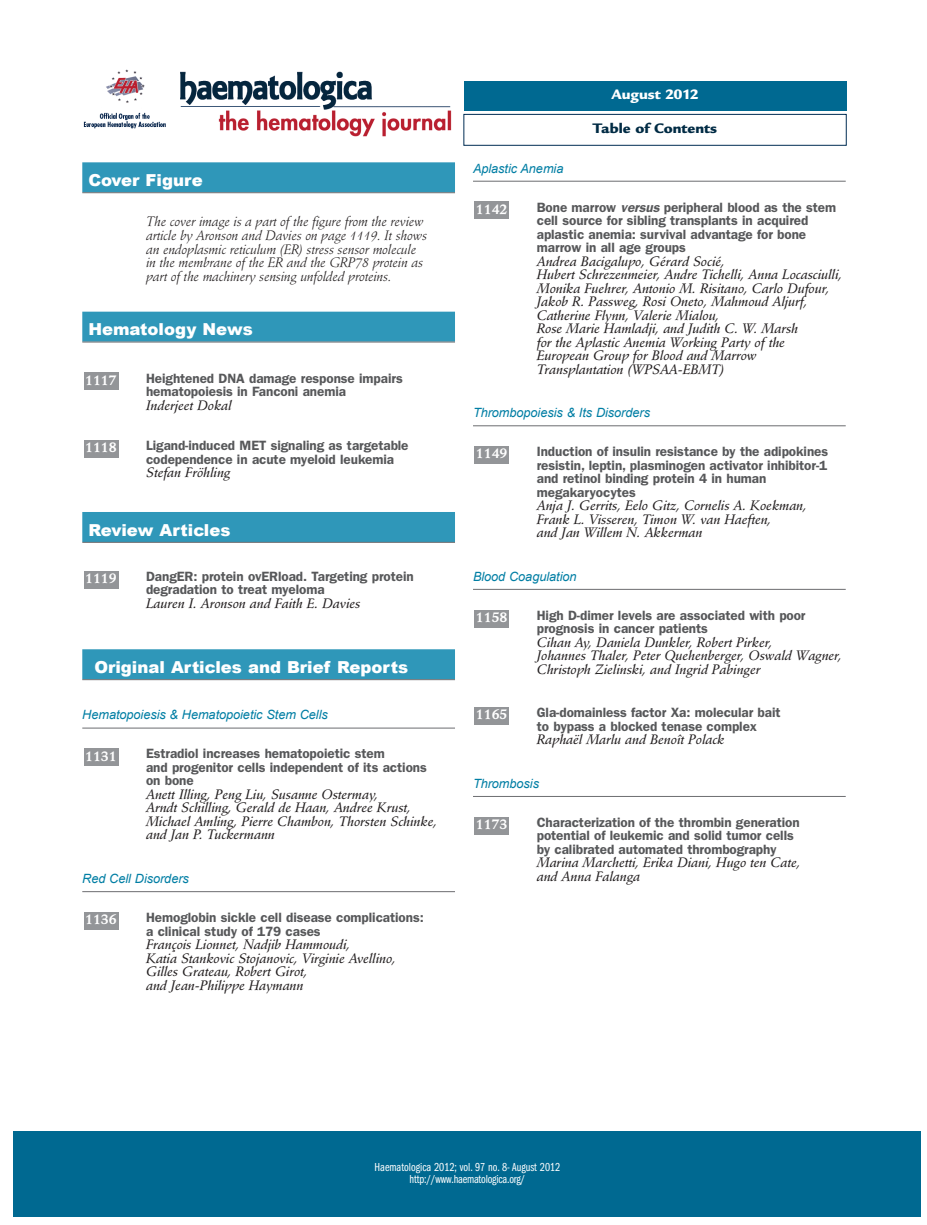
<style>
.page{position:relative;width:927px;height:1225px;background:#fff}
.page>*{position:absolute;margin:0;border:0;box-sizing:border-box;transform-origin:0 0}
.t1{font:900 16.5px "Arial";color:#fff}
.t2{font:900 15px "Legacy Sans";color:#002b44}
.t3{font:900 15px "Legacy Sans";color:#fff}
.t4{font:italic 13.5px/13.5px "Stempel Schneidler Med";letter-spacing:-.005em;color:#231f20}
.t5{font:600 13.5px/13.5px "Franklin Gothic";letter-spacing:-.005em;color:#57585a}
.t6{font:italic 13.5px/13.5px "Stempel Schneidler";letter-spacing:-.01em;color:#231f20}
.t7{font:700 13.5px "Stempel Schneidler";letter-spacing:-.005em;color:#fff}
.t8{font:italic 12.75px "Arial";letter-spacing:-.005em;color:#007ea4}
.t9{font:12px/12px "Franklin Gothic Book Cmpr";color:#fff;text-align:center}
.s1{font-style:italic}
</style>
<div class="page">
<div style="left:82px;top:162px;width:373px;height:30px;background:#2f97b9"></div>
<hr style="left:82px;top:192px;width:373px;height:1px;background:#6c6d70">
<div style="left:82px;top:312px;width:373px;height:30px;background:#2f97b9"></div>
<hr style="left:82px;top:342px;width:373px;height:1px;background:#6c6d70">
<div style="left:82px;top:512px;width:373px;height:30px;background:#2f97b9"></div>
<hr style="left:82px;top:542px;width:373px;height:1px;background:#6c6d70">
<div style="left:82px;top:649px;width:373px;height:30px;background:#2f97b9"></div>
<hr style="left:82px;top:679px;width:373px;height:1px;background:#6c6d70">
<hr style="left:82px;top:728px;width:373px;height:1px;background:#6c6d70">
<hr style="left:82px;top:891px;width:373px;height:1px;background:#6c6d70">
<hr style="left:473px;top:181px;width:373px;height:1px;background:#6c6d70">
<hr style="left:473px;top:425px;width:373px;height:1px;background:#6c6d70">
<hr style="left:473px;top:589px;width:373px;height:1px;background:#6c6d70">
<hr style="left:473px;top:796px;width:373px;height:1px;background:#6c6d70">
<div style="left:84px;top:373px;width:34px;height:17px;background:#939598"></div>
<div style="left:84px;top:571px;width:34px;height:17px;background:#939598"></div>
<div style="left:84px;top:748px;width:34px;height:18px;background:#939598"></div>
<div style="left:84px;top:912px;width:34px;height:17px;background:#939598"></div>
<div style="left:84px;top:440px;width:34px;height:17px;background:#939598"></div>
<div style="left:474px;top:202px;width:35px;height:17px;background:#939598"></div>
<div style="left:474px;top:446px;width:35px;height:18px;background:#939598"></div>
<div style="left:474px;top:610px;width:35px;height:17px;background:#939598"></div>
<div style="left:474px;top:707px;width:35px;height:18px;background:#939598"></div>
<div style="left:474px;top:817px;width:35px;height:17px;background:#939598"></div>
<div style="left:464px;top:114px;width:382px;height:31px;border:1px solid #002d53"></div>
<img style="left:83px;top:69px;width:369px;height:68px">
<div style="left:14px;top:1131px;width:907px;height:85px;background:#006991"></div>
<div style="left:464px;top:81px;width:382px;height:30px;background:#006991"></div>
<p class="t3" style="left:611px;top:89px;width:89px">August 2012</p>
<p class="t1" style="left:88px;top:168px;width:116px">Cover Figure</p>
<p class="t6" style="left:146px;top:216px;width:283px">The cover image is a part of the figure from the review article by Aronson and Davies on page 1119. It shows an endoplasmic reticulum (ER) stress sensor molecule in the membrane of the ER and the GRP78 protein as part of the machinery sensing unfolded proteins.</p>
<p class="t1" style="left:88px;top:317px;width:166px">Hematology News</p>
<p class="t5" style="left:146px;top:372px;width:258px">Heightened DNA damage response impairs hematopoiesis in Fanconi anemia</p>
<p class="t4" style="left:146px;top:399px;width:87px">Inderjeet Dokal</p>
<p class="t5" style="left:146px;top:440px;width:264px">Ligand-induced MET signaling as targetable codependence in acute myeloid leukemia</p>
<p class="t4" style="left:146px;top:467px;width:86px">Stefan Fröhling</p>
<p class="t7" style="left:85px;top:374px;width:33px">1117</p>
<p class="t7" style="left:85px;top:442px;width:33px">1118</p>
<p class="t1" style="left:88px;top:517px;width:144px">Review Articles</p>
<p class="t5" style="left:146px;top:570px;width:269px">DangER: protein ovERload. Targeting protein degradation to treat myeloma</p>
<p class="t4" style="left:146px;top:597px;width:216px">Lauren I. Aronson and Faith E. Davies</p>
<p class="t7" style="left:85px;top:572px;width:33px">1119</p>
<p class="t1" style="left:94px;top:655px;width:315px">Original Articles and Brief Reports</p>
<p class="t8" style="left:82px;top:708px;width:247px">Hematopoiesis &amp; Hematopoietic Stem Cells</p>
<p class="t5" style="left:146px;top:748px;width:282px">Estradiol increases hematopoietic stem<br>and progenitor cells independent of its actions on bone</p>
<p class="t4" style="left:146px;top:789px;width:293px">Anett Illing, Peng Liu, Susanne Ostermay,<br>Arndt Schilling, Gerald de Haan, Andree Krust, Michael Amling, Pierre Chambon, Thorsten Schinke, and Jan P. Tuckermann</p>
<p class="t8" style="left:82px;top:871px;width:108px">Red Cell Disorders</p>
<p class="t5" style="left:146px;top:911px;width:279px">Hemoglobin sickle cell disease complications: a clinical study of 179 cases</p>
<p class="t4" style="left:146px;top:939px;width:251px">François Lionnet, Nadjib Hammoudi,<br>Katia Stankovic Stojanovic, Virginie Avellino, Gilles Grateau, Robert Girot,<br>and Jean-Philippe Haymann</p>
<p class="t7" style="left:85px;top:750px;width:33px">1131</p>
<p class="t7" style="left:85px;top:914px;width:33px">1136</p>
<p class="t2" style="left:593px;top:123px;width:126px">Table of Contents</p>
<p class="t8" style="left:473px;top:161px;width:92px">Aplastic Anemia</p>
<p class="t5" style="left:537px;top:201px;width:301px">Bone marrow <span class="s1">versus</span> peripheral blood as the stem cell source for sibling transplants in acquired aplastic anemia: survival advantage for bone marrow in all age groups</p>
<p class="t4" style="left:537px;top:255px;width:307px">Andrea Bacigalupo, Gérard Socié,<br>Hubert Schrezenmeier, Andre Tichelli, Anna Locasciulli, Monika Fuehrer, Antonio M. Risitano, Carlo Dufour, Jakob R. Passweg, Rosi Oneto, Mahmoud Aljurf, Catherine Flynn, Valerie Mialou,<br>Rose Marie Hamladji, and Judith C. W. Marsh<br>for the Aplastic Anemia Working Party of the<br>European Group for Blood and Marrow Transplantation (WPSAA-EBMT)</p>
<p class="t8" style="left:473px;top:405px;width:179px">Thrombopoiesis &amp; Its Disorders</p>
<p class="t5" style="left:537px;top:446px;width:293px">Induction of insulin resistance by the adipokines resistin, leptin, plasminogen activator inhibitor-1 and retinol binding protein 4 in human megakaryocytes</p>
<p class="t4" style="left:537px;top:500px;width:272px">Anja J. Gerrits, Eelo Gitz, Cornelis A. Koekman,<br>Frank L. Visseren, Timon W. van Haeften,<br>and Jan Willem N. Akkerman</p>
<p class="t8" style="left:473px;top:569px;width:105px">Blood Coagulation</p>
<p class="t5" style="left:537px;top:609px;width:270px">High D-dimer levels are associated with poor prognosis in cancer patients</p>
<p class="t4" style="left:537px;top:636px;width:307px">Cihan Ay, Daniela Dunkler, Robert Pirker,<br>Johannes Thaler, Peter Quehenberger, Oswald Wagner,<br>Christoph Zielinski, and Ingrid Pabinger</p>
<p class="t5" style="left:537px;top:707px;width:245px">Gla-domainless factor Xa: molecular bait to bypass a blocked tenase complex</p>
<p class="t4" style="left:537px;top:734px;width:189px">Raphaël Marlu and Benoît Polack</p>
<p class="t8" style="left:473px;top:776px;width:68px">Thrombosis</p>
<p class="t5" style="left:537px;top:816px;width:264px">Characterization of the thrombin generation potential of leukemic and solid tumor cells by calibrated automated thrombography</p>
<p class="t4" style="left:537px;top:857px;width:265px">Marina Marchetti, Erika Diani, Hugo ten Cate, and Anna Falanga</p>
<p class="t7" style="left:476px;top:203px;width:33px">1142</p>
<p class="t7" style="left:476px;top:448px;width:33px">1149</p>
<p class="t7" style="left:476px;top:611px;width:33px">1158</p>
<p class="t7" style="left:476px;top:709px;width:33px">1165</p>
<p class="t7" style="left:476px;top:818px;width:33px">1173</p>
<p class="t9" style="left:375px;top:1162px;width:187px">Haematologica 2012; vol. 97 no. 8- August 2012 http://www.haematologica.org/</p>
</div>
